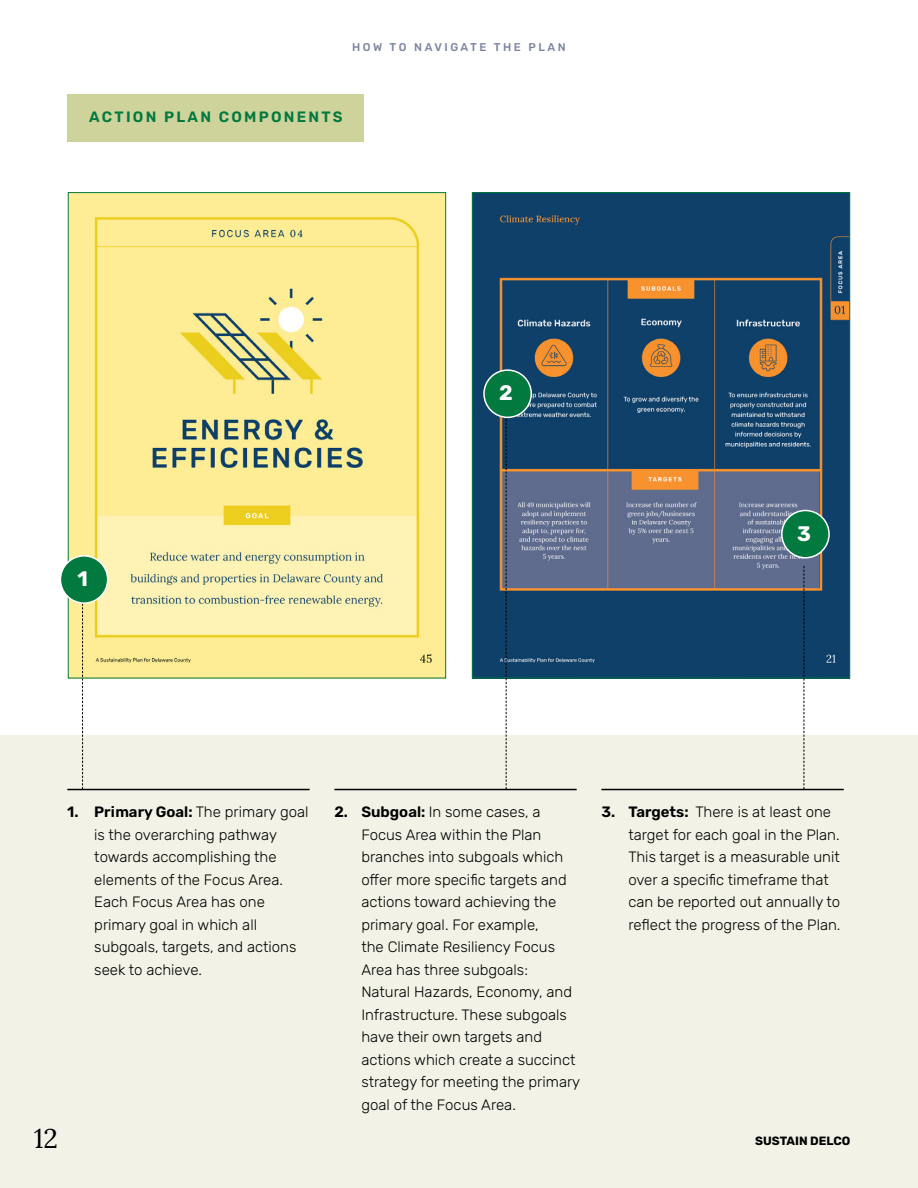
<style>
.page{position:relative;width:918px;height:1188px;background:#fff}
.page>*{position:absolute;margin:0;border:0;box-sizing:border-box;transform-origin:0 0}
.t1{font:27px "Lora";color:#000}
.t2{font:700 21px "Rubik";color:#fff}
.t3{font:300 15px/22.5px "Rubik";color:#000}
.t4{font:600 15px "Rubik";letter-spacing:.15em;color:#02793f}
.t5{font:700 12px "Rubik";color:#000}
.t6{font:500 11.25px "Rubik";letter-spacing:.225em;color:#7c84a1}
.s1{font-weight:600}
</style>
<div class="page">
<div style="left:68px;top:94px;width:296px;height:48px;background:#cdd39a"></div>
<div style="left:0;top:736px;width:918px;height:452px;background:#f2f3e6"></div>
<hr style="left:67px;top:789px;width:243px;height:1px;background:#000">
<hr style="left:334px;top:789px;width:243px;height:1px;background:#000">
<hr style="left:601px;top:789px;width:243px;height:1px;background:#000">
<img style="left:70px;top:194px;width:374px;height:482px">
<img style="left:474px;top:194px;width:374px;height:482px">
<svg style="left:82px;top:604px;width:1px;height:185px"></svg>
<svg style="left:804px;top:566px;width:1px;height:223px"></svg>
<div style="left:782px;top:511px;width:47px;height:47px;background:#02793f;border-radius:50%"></div>
<div style="left:781px;top:510px;width:49px;height:49px;border:2px solid #fff;border-radius:50%"></div>
<svg style="left:506px;top:418px;width:1px;height:371px"></svg>
<div style="left:484px;top:370px;width:47px;height:47px;background:#02793f;border-radius:50%"></div>
<div style="left:483px;top:369px;width:49px;height:49px;border:2px solid #fff;border-radius:50%"></div>
<div style="left:60px;top:556px;width:48px;height:47px;background:#02793f;border-radius:50%"></div>
<div style="left:60px;top:555px;width:48px;height:49px;border:2px solid #fff;border-radius:50%"></div>
<p class="t6" style="left:352px;top:41px;width:215px">HOW TO NAVIGATE THE PLAN</p>
<p class="t4" style="left:89px;top:108px;width:255px">ACTION PLAN COMPONENTS</p>
<p class="t2" style="left:77px;top:567px;width:12px">1</p>
<p class="t2" style="left:499px;top:381px;width:15px">2</p>
<p class="t2" style="left:797px;top:521px;width:15px">3</p>
<p class="t3" style="left:94px;top:801px;width:216px;text-indent:-27px"><span class="s1">1. Primary Goal:</span> The primary goal is the overarching pathway towards accomplishing the elements of the Focus Area.<br>Each Focus Area has one primary goal in which all subgoals, targets, and actions seek to achieve.</p>
<p class="t3" style="left:361px;top:801px;width:220px;text-indent:-27px"><span class="s1">2. Subgoal:</span> In some cases, a<br>Focus Area within the Plan branches into subgoals which offer more specific targets and actions toward achieving the primary goal. For example,<br>the Climate Resiliency Focus<br>Area has three subgoals:<br>Natural Hazards, Economy, and<br>Infrastructure. These subgoals have their own targets and actions which create a succinct strategy for meeting the primary goal of the Focus Area.</p>
<p class="t3" style="left:628px;top:801px;width:214px;text-indent:-27px"><span class="s1">3. Targets:</span> There is at least one target for each goal in the Plan.<br>This target is a measurable unit over a specific timeframe that can be reported out annually to reflect the progress of the Plan.</p>
<p class="t1" style="left:34px;top:1118px;width:26px">12</p>
<p class="t5" style="left:755px;top:1134px;width:97px">SUSTAIN DELCO</p>
</div>
